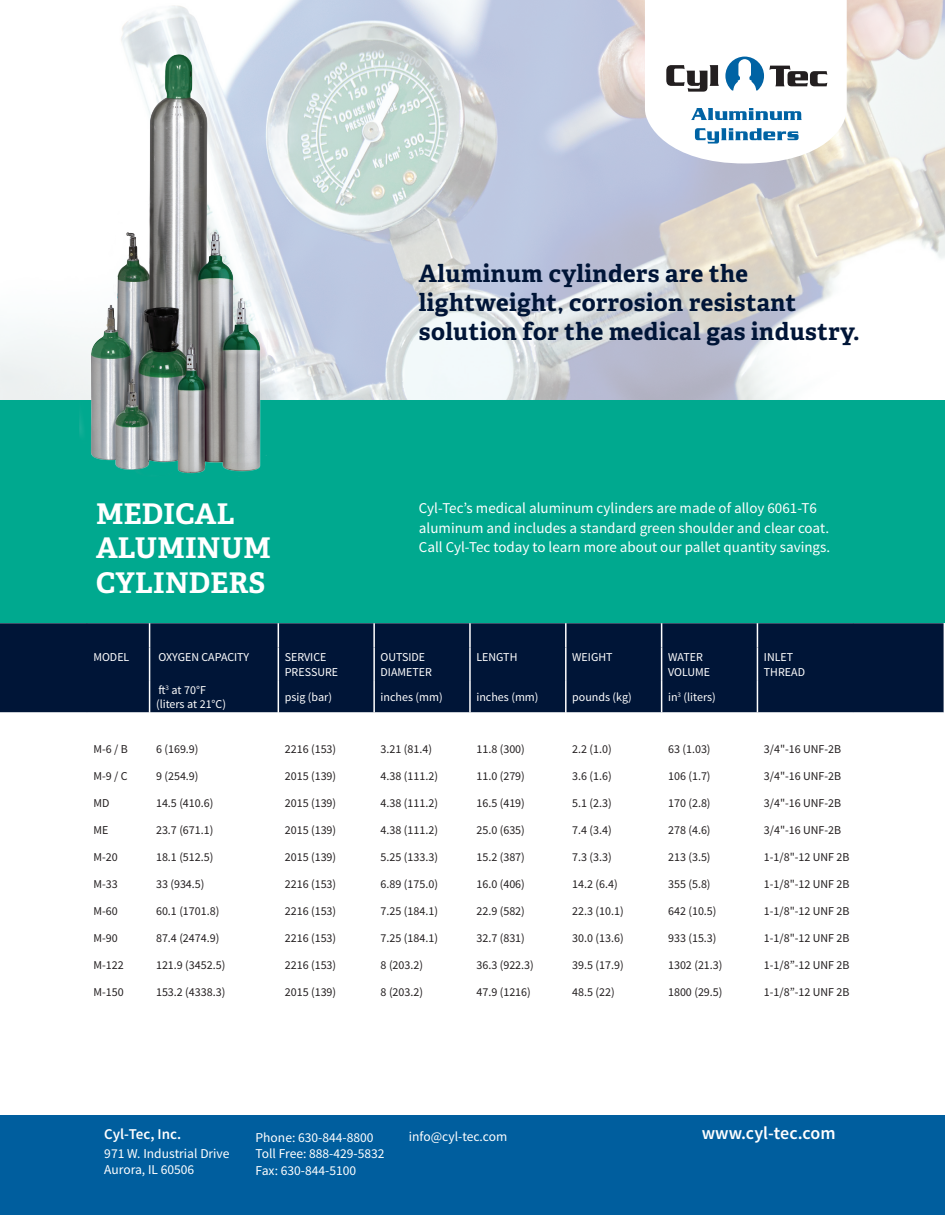
<style>
.page{position:relative;width:945px;height:1215px;background:#fff}
.page>*{position:absolute;margin:0;border:0;box-sizing:border-box;transform-origin:0 0}
.CT_Product_Headline{font:700 28.5px/34.5px "Adelle PE";letter-spacing:.01em;color:#fff}
.CT_Headline_BLUE{font:700 24px/28.8px "Adelle PE";letter-spacing:.015em;color:#001537}
.CT_Contact_Web_Link{font:600 18px "Source Sans Pro";color:#fff}
.CT_Title_Bar_Content{font:15px/19.5px "Source Sans Pro";color:#fff}
.CT_Contact_Company_B{font:600 15px "Source Sans Pro";color:#fff}
.CT_Contact_Address{font:13.5px/16.2px "Source Sans Pro";color:#fff}
.CT_TBL_No_Grep{font:12px "Source Sans Pro";color:#231f20}
.CT_TBL_Header_Source{font:12px/14.4px "Source Sans Pro";color:#fff}
.CT_TBL_GrepTitles{font:12px "Source Sans Pro";color:#fff}
</style>
<div class="page">
<div style="left:0;top:1115px;width:945px;height:100px;background:#005e9e"></div>
<img style="left:0;top:1px;width:945px;height:399px">
<div style="left:0;top:400px;width:945px;height:223px;background:#00a98f"></div>
<svg style="left:645px;top:0;width:202px;height:164px"></svg>
<div style="left:0;top:623px;width:944px;height:89px;background:#001537"></div>
<hr style="left:565px;top:623px;width:2px;height:25px;background:#fff">
<hr style="left:565px;top:648px;width:2px;height:32px;background:#fff">
<svg style="left:278px;top:623px;width:1px;height:25px"></svg>
<hr style="left:278px;top:648px;width:1px;height:32px;background:#fff">
<hr style="left:278px;top:680px;width:1px;height:32px;background:#fff">
<svg style="left:0;top:712px;width:944px;height:1px"></svg>
<hr style="left:565px;top:680px;width:2px;height:32px;background:#fff">
<hr style="left:565px;top:712px;width:2px;height:23px;background:#fff">
<svg style="left:149px;top:623px;width:1px;height:25px"></svg>
<hr style="left:149px;top:648px;width:1px;height:32px;background:#fff">
<hr style="left:149px;top:680px;width:1px;height:32px;background:#fff">
<hr style="left:373px;top:623px;width:2px;height:25px;background:#fff">
<hr style="left:469px;top:623px;width:2px;height:25px;background:#fff">
<hr style="left:373px;top:648px;width:2px;height:32px;background:#fff">
<hr style="left:469px;top:648px;width:2px;height:32px;background:#fff">
<hr style="left:373px;top:680px;width:2px;height:32px;background:#fff">
<hr style="left:469px;top:680px;width:2px;height:32px;background:#fff">
<svg style="left:661px;top:623px;width:1px;height:25px"></svg>
<svg style="left:757px;top:623px;width:1px;height:25px"></svg>
<hr style="left:661px;top:648px;width:1px;height:32px;background:#fff">
<hr style="left:757px;top:648px;width:1px;height:32px;background:#fff">
<hr style="left:661px;top:680px;width:1px;height:32px;background:#fff">
<hr style="left:757px;top:680px;width:1px;height:32px;background:#fff">
<img style="left:80px;top:47px;width:198px;height:427px">
<p class="CT_Headline_BLUE" style="left:419px;top:259px;width:442px">Aluminum cylinders are the lightweight, corrosion resistant solution for the medical gas industry.</p>
<p class="CT_Product_Headline" style="left:96px;top:495px;width:176px">MEDICAL<br>ALUMINUM<br>CYLINDERS</p>
<p class="CT_Title_Bar_Content" style="left:419px;top:499px;width:413px">Cyl-Tec’s medical aluminum cylinders are made of alloy 6061-T6 aluminum and includes a standard green shoulder and clear coat.<br>Call Cyl-Tec today to learn more about our pallet quantity savings.</p>
<p class="CT_TBL_Header_Source" style="left:93px;top:650px;width:37px">MODEL</p>
<p class="CT_TBL_Header_Source" style="left:158px;top:650px;width:92px">OXYGEN CAPACITY</p>
<p class="CT_TBL_Header_Source" style="left:285px;top:650px;width:55px">SERVICE<br>PRESSURE</p>
<p class="CT_TBL_Header_Source" style="left:381px;top:650px;width:53px">OUTSIDE<br>DIAMETER</p>
<p class="CT_TBL_Header_Source" style="left:476px;top:650px;width:42px">LENGTH</p>
<p class="CT_TBL_Header_Source" style="left:572px;top:650px;width:42px">WEIGHT</p>
<p class="CT_TBL_Header_Source" style="left:668px;top:650px;width:43px">WATER<br>VOLUME</p>
<p class="CT_TBL_Header_Source" style="left:764px;top:650px;width:43px">INLET<br>THREAD</p>
<p class="CT_TBL_GrepTitles" style="left:158px;top:682px;width:49px">ft<sup>3</sup> at 70°F</p>
<p class="CT_TBL_GrepTitles" style="left:156px;top:697px;width:71px">(liters at 21°C)</p>
<p class="CT_TBL_Header_Source" style="left:285px;top:690px;width:49px">psig (bar)</p>
<p class="CT_TBL_Header_Source" style="left:381px;top:690px;width:64px">inches (mm)</p>
<p class="CT_TBL_Header_Source" style="left:476px;top:690px;width:64px">inches (mm)</p>
<p class="CT_TBL_GrepTitles" style="left:572px;top:689px;width:61px">pounds (kg)</p>
<p class="CT_TBL_GrepTitles" style="left:668px;top:689px;width:49px">in<sup>3</sup> (liters)</p>
<p class="CT_TBL_No_Grep" style="left:93px;top:742px;width:36px">M-6 / B</p>
<p class="CT_TBL_No_Grep" style="left:156px;top:742px;width:44px">6 (169.9)</p>
<p class="CT_TBL_No_Grep" style="left:285px;top:742px;width:53px">2216 (153)</p>
<p class="CT_TBL_No_Grep" style="left:381px;top:742px;width:53px">3.21 (81.4)</p>
<p class="CT_TBL_No_Grep" style="left:476px;top:742px;width:50px">11.8 (300)</p>
<p class="CT_TBL_No_Grep" style="left:572px;top:742px;width:41px">2.2 (1.0)</p>
<p class="CT_TBL_No_Grep" style="left:668px;top:742px;width:44px">63 (1.03)</p>
<p class="CT_TBL_No_Grep" style="left:764px;top:742px;width:79px">3/4"-16 UNF-2B</p>
<p class="CT_TBL_No_Grep" style="left:93px;top:769px;width:36px">M-9 / C</p>
<p class="CT_TBL_No_Grep" style="left:156px;top:769px;width:44px">9 (254.9)</p>
<p class="CT_TBL_No_Grep" style="left:285px;top:769px;width:53px">2015 (139)</p>
<p class="CT_TBL_No_Grep" style="left:381px;top:769px;width:59px">4.38 (111.2)</p>
<p class="CT_TBL_No_Grep" style="left:476px;top:769px;width:50px">11.0 (279)</p>
<p class="CT_TBL_No_Grep" style="left:572px;top:769px;width:41px">3.6 (1.6)</p>
<p class="CT_TBL_No_Grep" style="left:668px;top:769px;width:44px">106 (1.7)</p>
<p class="CT_TBL_No_Grep" style="left:764px;top:769px;width:79px">3/4"-16 UNF-2B</p>
<p class="CT_TBL_No_Grep" style="left:93px;top:796px;width:18px">MD</p>
<p class="CT_TBL_No_Grep" style="left:156px;top:796px;width:59px">14.5 (410.6)</p>
<p class="CT_TBL_No_Grep" style="left:285px;top:796px;width:53px">2015 (139)</p>
<p class="CT_TBL_No_Grep" style="left:381px;top:796px;width:59px">4.38 (111.2)</p>
<p class="CT_TBL_No_Grep" style="left:476px;top:796px;width:50px">16.5 (419)</p>
<p class="CT_TBL_No_Grep" style="left:572px;top:796px;width:41px">5.1 (2.3)</p>
<p class="CT_TBL_No_Grep" style="left:668px;top:796px;width:44px">170 (2.8)</p>
<p class="CT_TBL_No_Grep" style="left:764px;top:796px;width:79px">3/4"-16 UNF-2B</p>
<p class="CT_TBL_No_Grep" style="left:93px;top:823px;width:16px">ME</p>
<p class="CT_TBL_No_Grep" style="left:156px;top:823px;width:59px">23.7 (671.1)</p>
<p class="CT_TBL_No_Grep" style="left:285px;top:823px;width:53px">2015 (139)</p>
<p class="CT_TBL_No_Grep" style="left:381px;top:823px;width:59px">4.38 (111.2)</p>
<p class="CT_TBL_No_Grep" style="left:476px;top:823px;width:50px">25.0 (635)</p>
<p class="CT_TBL_No_Grep" style="left:572px;top:823px;width:41px">7.4 (3.4)</p>
<p class="CT_TBL_No_Grep" style="left:668px;top:823px;width:44px">278 (4.6)</p>
<p class="CT_TBL_No_Grep" style="left:764px;top:823px;width:79px">3/4"-16 UNF-2B</p>
<p class="CT_TBL_No_Grep" style="left:93px;top:850px;width:26px">M-20</p>
<p class="CT_TBL_No_Grep" style="left:156px;top:850px;width:59px">18.1 (512.5)</p>
<p class="CT_TBL_No_Grep" style="left:285px;top:850px;width:53px">2015 (139)</p>
<p class="CT_TBL_No_Grep" style="left:381px;top:850px;width:59px">5.25 (133.3)</p>
<p class="CT_TBL_No_Grep" style="left:476px;top:850px;width:50px">15.2 (387)</p>
<p class="CT_TBL_No_Grep" style="left:572px;top:850px;width:41px">7.3 (3.3)</p>
<p class="CT_TBL_No_Grep" style="left:668px;top:850px;width:44px">213 (3.5)</p>
<p class="CT_TBL_No_Grep" style="left:764px;top:850px;width:87px">1-1/8"-12 UNF 2B</p>
<p class="CT_TBL_No_Grep" style="left:93px;top:877px;width:26px">M-33</p>
<p class="CT_TBL_No_Grep" style="left:156px;top:877px;width:50px">33 (934.5)</p>
<p class="CT_TBL_No_Grep" style="left:285px;top:877px;width:53px">2216 (153)</p>
<p class="CT_TBL_No_Grep" style="left:381px;top:877px;width:59px">6.89 (175.0)</p>
<p class="CT_TBL_No_Grep" style="left:476px;top:877px;width:50px">16.0 (406)</p>
<p class="CT_TBL_No_Grep" style="left:572px;top:877px;width:47px">14.2 (6.4)</p>
<p class="CT_TBL_No_Grep" style="left:668px;top:877px;width:44px">355 (5.8)</p>
<p class="CT_TBL_No_Grep" style="left:764px;top:877px;width:87px">1-1/8"-12 UNF 2B</p>
<p class="CT_TBL_No_Grep" style="left:93px;top:904px;width:26px">M-60</p>
<p class="CT_TBL_No_Grep" style="left:156px;top:904px;width:65px">60.1 (1701.8)</p>
<p class="CT_TBL_No_Grep" style="left:285px;top:904px;width:53px">2216 (153)</p>
<p class="CT_TBL_No_Grep" style="left:381px;top:904px;width:59px">7.25 (184.1)</p>
<p class="CT_TBL_No_Grep" style="left:476px;top:904px;width:50px">22.9 (582)</p>
<p class="CT_TBL_No_Grep" style="left:572px;top:904px;width:53px">22.3 (10.1)</p>
<p class="CT_TBL_No_Grep" style="left:668px;top:904px;width:50px">642 (10.5)</p>
<p class="CT_TBL_No_Grep" style="left:764px;top:904px;width:87px">1-1/8"-12 UNF 2B</p>
<p class="CT_TBL_No_Grep" style="left:93px;top:931px;width:26px">M-90</p>
<p class="CT_TBL_No_Grep" style="left:156px;top:931px;width:65px">87.4 (2474.9)</p>
<p class="CT_TBL_No_Grep" style="left:285px;top:931px;width:53px">2216 (153)</p>
<p class="CT_TBL_No_Grep" style="left:381px;top:931px;width:59px">7.25 (184.1)</p>
<p class="CT_TBL_No_Grep" style="left:476px;top:931px;width:50px">32.7 (831)</p>
<p class="CT_TBL_No_Grep" style="left:572px;top:931px;width:53px">30.0 (13.6)</p>
<p class="CT_TBL_No_Grep" style="left:668px;top:931px;width:50px">933 (15.3)</p>
<p class="CT_TBL_No_Grep" style="left:764px;top:931px;width:87px">1-1/8"-12 UNF 2B</p>
<p class="CT_TBL_No_Grep" style="left:93px;top:958px;width:32px">M-122</p>
<p class="CT_TBL_No_Grep" style="left:156px;top:958px;width:71px">121.9 (3452.5)</p>
<p class="CT_TBL_No_Grep" style="left:285px;top:958px;width:53px">2216 (153)</p>
<p class="CT_TBL_No_Grep" style="left:381px;top:958px;width:44px">8 (203.2)</p>
<p class="CT_TBL_No_Grep" style="left:476px;top:958px;width:59px">36.3 (922.3)</p>
<p class="CT_TBL_No_Grep" style="left:572px;top:958px;width:53px">39.5 (17.9)</p>
<p class="CT_TBL_No_Grep" style="left:668px;top:958px;width:56px">1302 (21.3)</p>
<p class="CT_TBL_No_Grep" style="left:764px;top:958px;width:87px">1-1/8”-12 UNF 2B</p>
<p class="CT_TBL_No_Grep" style="left:93px;top:985px;width:32px">M-150</p>
<p class="CT_TBL_No_Grep" style="left:156px;top:985px;width:71px">153.2 (4338.3)</p>
<p class="CT_TBL_No_Grep" style="left:285px;top:985px;width:53px">2015 (139)</p>
<p class="CT_TBL_No_Grep" style="left:381px;top:985px;width:44px">8 (203.2)</p>
<p class="CT_TBL_No_Grep" style="left:476px;top:985px;width:56px">47.9 (1216)</p>
<p class="CT_TBL_No_Grep" style="left:572px;top:985px;width:44px">48.5 (22)</p>
<p class="CT_TBL_No_Grep" style="left:668px;top:985px;width:56px">1800 (29.5)</p>
<p class="CT_TBL_No_Grep" style="left:764px;top:985px;width:87px">1-1/8”-12 UNF 2B</p>
<p class="CT_Contact_Company_B" style="left:104px;top:1124px;width:78px">Cyl-Tec, Inc.</p>
<p class="CT_Contact_Address" style="left:104px;top:1146px;width:127px">971 W. Industrial Drive<br>Aurora, IL 60506</p>
<p class="CT_Contact_Address" style="left:256px;top:1130px;width:120px">Phone: 630-844-8800</p>
<p class="CT_Contact_Web_Link" style="left:702px;top:1121px;width:135px">www.cyl-tec.com</p>
<p class="CT_Contact_Address" style="left:256px;top:1146px;width:131px">Toll Free: 888-429-5832<br>Fax: 630-844-5100</p>
<p class="CT_Contact_Address" style="left:409px;top:1128px;width:100px">info@cyl-tec.com</p>
</div>
